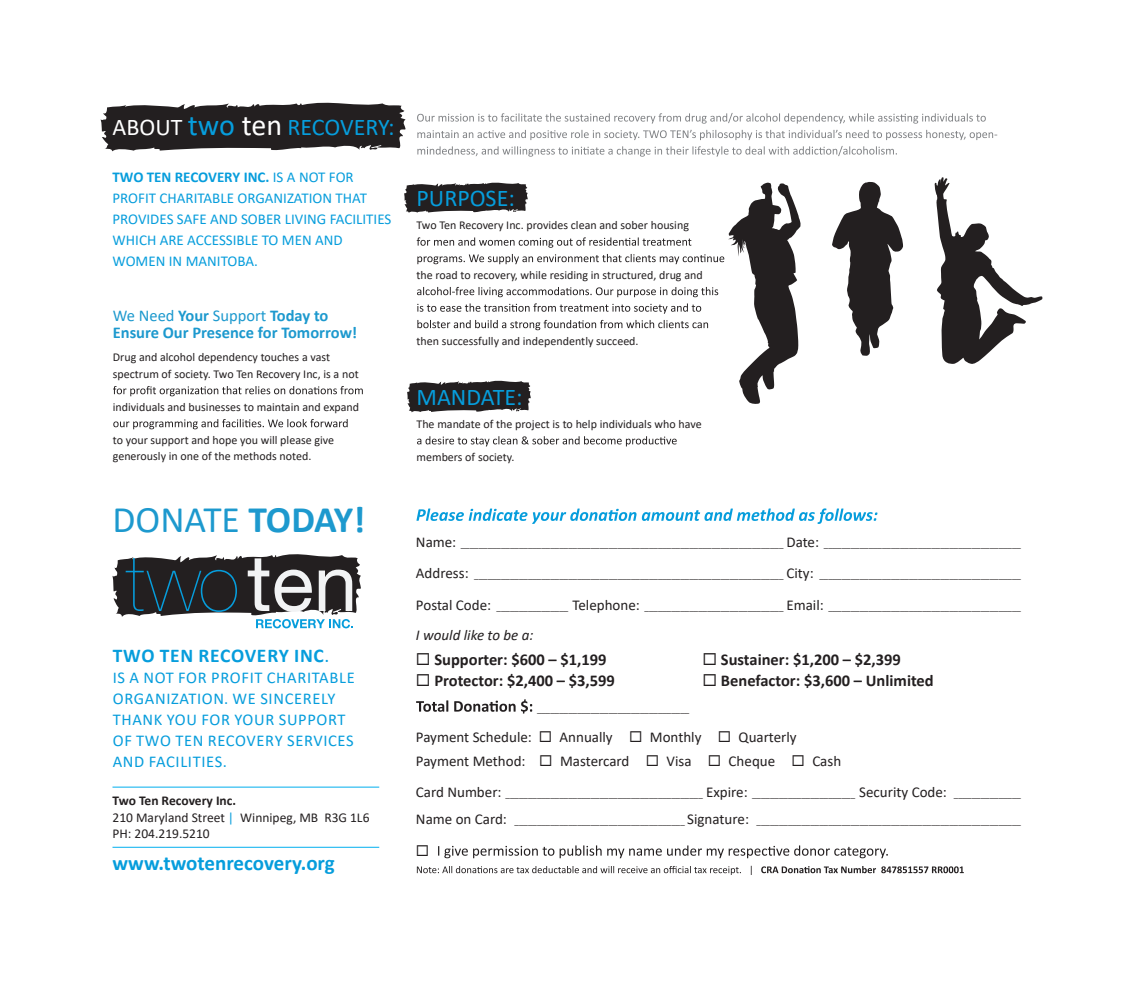
<style>
.page{position:relative;width:1143px;height:981px;background:#fff}
.page>*{position:absolute;margin:0;border:0;box-sizing:border-box;transform-origin:0 0}
.t1{font:37.5px "Calibri";color:#1d99ce}
.t2{font:24px "Calibri";color:#069ddc}
.t3{font:700 21px "Calibri";color:#069ddc}
.t4{font:700 19.5px "Calibri";letter-spacing:.04em;color:#069ddc}
.t5{font:16.5px/21px "Calibri";letter-spacing:.04em;color:#069ddc}
.t6{font:700 16.5px "Calibri";color:#231f20}
.t7{font:700 16.5px/16.5px "Calibri";color:#1d99ce}
.t8{font:15px/21px "Calibri";color:#069ddc}
.t9{font:15px/24px "Calibri";color:#231f20}
.t10{font:italic 15px "Calibri";color:#231f20}
.t11{font:13.5px/16.5px "Calibri";color:#231f20}
.t12{font:12px/16.5px "Calibri";color:#231f20}
.t13{font:9px "Calibri";color:#231f20}
.s1{color:#fff}
.s2{font-size:30px}
.s3{font-size:30px;color:#fff}
.s4{font-weight:700}
.s5{font-weight:400}
.s6{color:#069ddc}
.s7{font-size:15px}
</style>
<div class="page">
<svg style="left:101px;top:102px;width:305px;height:49px;background:#423f3f"></svg>
<svg style="left:416px;top:699px;width:116px;height:15px"></svg>
<svg style="left:438px;top:845px;width:450px;height:13px"></svg>
<svg style="left:113px;top:554px;width:248px;height:74px"></svg>
<svg style="left:417px;top:113px;width:569px;height:11px"></svg>
<svg style="left:417px;top:130px;width:580px;height:10px"></svg>
<svg style="left:417px;top:146px;width:480px;height:11px"></svg>
<svg style="left:417px;top:436px;width:260px;height:10px"></svg>
<svg style="left:113px;top:386px;width:250px;height:10px"></svg>
<svg style="left:113px;top:419px;width:235px;height:10px"></svg>
<svg style="left:416px;top:508px;width:461px;height:16px"></svg>
<svg style="left:404px;top:182px;width:397px;height:231px"></svg>
<svg style="left:832px;top:182px;width:71px;height:174px"></svg>
<svg style="left:935px;top:177px;width:108px;height:187px"></svg>
<svg style="left:417px;top:866px;width:335px;height:9px"></svg>
<svg style="left:761px;top:866px;width:203px;height:7px"></svg>
<hr style="left:112px;top:787px;width:267px;height:1px;background:#00aeef">
<hr style="left:112px;top:847px;width:267px;height:1px;background:#00aeef">
<h2 class="t2" style="left:112px;top:110px;width:283px"><span class="s1">ABOUT</span> <span class="s2">two</span> <span class="s3">ten</span> RECOVERY:</h2>
<h3 class="t8" style="left:112px;top:166px;width:280px"><span class="s4">TWO TEN RECOVERY INC.</span> IS A NOT FOR<br>PROFIT CHARITABLE ORGANIZATION THAT<br>PROVIDES SAFE AND SOBER LIVING FACILITIES<br>WHICH ARE ACCESSIBLE TO MEN AND<br>WOMEN IN MANITOBA.</h3>
<h3 class="t7" style="left:113px;top:307px;width:246px"><span class="s5">We Need</span> Your <span class="s5">Support</span> Today to<br>Ensure Our Presence for Tomorrow!</h3>
<h3 class="t12" style="left:113px;top:349px;width:247px">Drug and alcohol dependency touches a vast spectrum of society. Two Ten Recovery Inc, is a not</h3>
<h3 class="t12" style="left:113px;top:398px;width:248px">individuals and businesses to maintain and expand</h3>
<h3 class="t12" style="left:113px;top:431px;width:223px">to your support and hope you will please give generously in one of the methods noted.</h3>
<h1 class="t1" style="left:112px;top:494px;width:255px">DONATE <span class="s4">TODAY!</span></h1>
<h3 class="t4" style="left:113px;top:641px;width:218px">TWO TEN RECOVERY INC<span class="s5">.</span></h3>
<h3 class="t5" style="left:113px;top:666px;width:243px">IS A NOT FOR PROFIT CHARITABLE<br>ORGANIZATION. WE SINCERELY<br>THANK YOU FOR YOUR SUPPORT<br>OF TWO TEN RECOVERY SERVICES<br>AND FACILITIES.</h3>
<h3 class="t11" style="left:112px;top:792px;width:259px"><span class="s4">Two Ten Recovery Inc.<br></span>210 Maryland Street <span class="s6">|</span> Winnipeg, MB R3G 1L6<br>PH: 204.219.5210</h3>
<h3 class="t3" style="left:112px;top:848px;width:224px">www.twotenrecovery.org</h3>
<h2 class="t2" style="left:417px;top:181px;width:100px">PURPOSE:</h2>
<h3 class="t12" style="left:417px;top:217px;width:274px">Two Ten Recovery Inc. provides clean and sober housing</h3>
<h3 class="t12" style="left:417px;top:266px;width:288px">the road to recovery, while residing in structured, drug and</h3>
<h3 class="t12" style="left:417px;top:332px;width:224px">then successfully and independently succeed.</h3>
<h2 class="t2" style="left:417px;top:380px;width:108px">MANDATE:</h2>
<h3 class="t12" style="left:417px;top:415px;width:287px">The mandate of the project is to help individuals who have</h3>
<h3 class="t12" style="left:417px;top:448px;width:100px">members of society.</h3>
<p class="t13" style="left:416px;top:537px;width:607px"><span class="s7">Name:</span> ________________________________________________________________________ <span class="s7">Date:</span> ____________________________________________</p>
<p class="t13" style="left:416px;top:569px;width:607px"><span class="s7">Address:</span> _____________________________________________________________________ <span class="s7">City:</span> _____________________________________________</p>
<p class="t13" style="left:416px;top:600px;width:607px"><span class="s7">Postal Code:</span> ________________ <span class="s7">Telephone:</span> _______________________________ <span class="s7">Email:</span> ___________________________________________</p>
<h3 class="t10" style="left:416px;top:624px;width:119px">I would like to be a:</h3>
<h3 class="t6" style="left:416px;top:648px;width:192px">◻ Supporter: $600 – $1,199</h3>
<h3 class="t6" style="left:703px;top:648px;width:200px">◻ Sustainer: $1,200 – $2,399</h3>
<h3 class="t6" style="left:416px;top:669px;width:200px">◻ Protector: $2,400 – $3,599</h3>
<h3 class="t6" style="left:703px;top:669px;width:233px">◻ Benefactor: $3,600 – Unlimited</h3>
<p class="t13" style="left:537px;top:702px;width:154px">__________________________________</p>
<h3 class="t9" style="left:416px;top:724px;width:427px">Payment Schedule: ◻ Annually ◻ Monthly ◻ Quarterly<br>Payment Method: ◻ Mastercard ◻ Visa ◻ Cheque ◻ Cash</h3>
<p class="t13" style="left:416px;top:788px;width:607px"><span class="s7">Card Number:</span> ____________________________________________ <span class="s7">Expire:</span> _______________________ <span class="s7">Security Code:</span> _______________</p>
<p class="t13" style="left:416px;top:815px;width:607px"><span class="s7">Name on Card:</span> ______________________________________ <span class="s7">Signature:</span> ___________________________________________________________</p>
</div>
